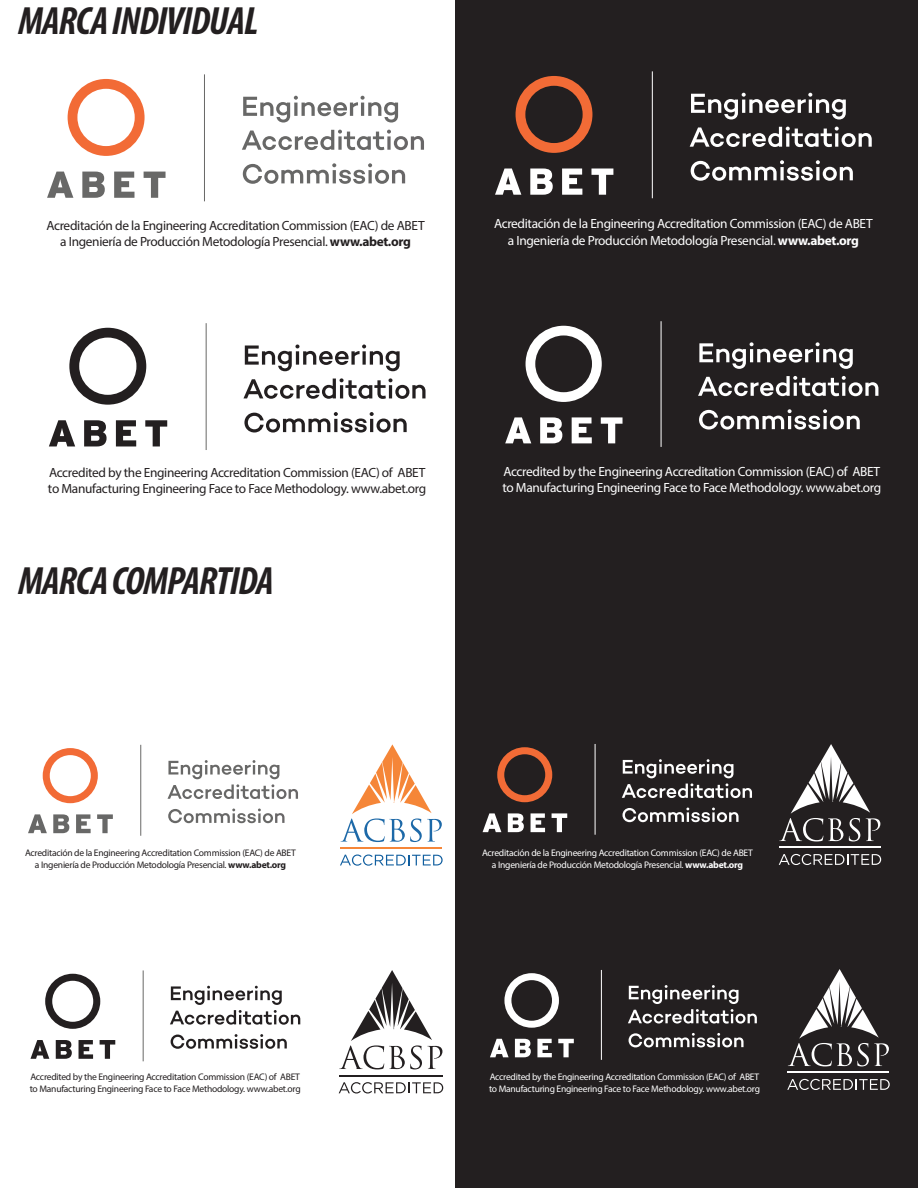
<style>
.page{position:relative;width:918px;height:1188px;background:#fff}
.page>*{position:absolute;margin:0;border:0;box-sizing:border-box;transform-origin:0 0}
.t1{font:italic 700 condensed 39.6px "Myriad Pro";letter-spacing:-.025em;color:#231f20}
.t2{font:13.35px/16.6px "Myriad Pro";letter-spacing:-.025em;color:#231f20;text-align:center}
.t3{font:13.35px/16.6px "Myriad Pro";letter-spacing:-.025em;color:#fff;text-align:center}
.t4{font:9.6px/12px "Myriad Pro";letter-spacing:-.025em;color:#231f20;text-align:center}
.t5{font:9.6px/12px "Myriad Pro";letter-spacing:-.025em;color:#fff;text-align:center}
.s1{font-weight:700}
</style>
<div class="page">
<div style="left:456px;top:0;width:462px;height:1188px;background:#231f20"></div>
<hr style="left:661px;top:321px;width:1px;height:126px;background:#fff">
<svg style="left:505px;top:417px;width:26px;height:26px"></svg>
<svg style="left:540px;top:417px;width:22px;height:26px"></svg>
<svg style="left:572px;top:417px;width:20px;height:26px"></svg>
<svg style="left:601px;top:417px;width:22px;height:26px"></svg>
<svg style="left:526px;top:326px;width:76px;height:76px"></svg>
<svg style="left:698px;top:376px;width:180px;height:20px"></svg>
<svg style="left:699px;top:409px;width:161px;height:21px"></svg>
<svg style="left:699px;top:342px;width:154px;height:27px"></svg>
<hr style="left:204px;top:74px;width:1px;height:127px;background:#686867">
<svg style="left:47px;top:172px;width:26px;height:26px"></svg>
<svg style="left:82px;top:172px;width:23px;height:26px"></svg>
<svg style="left:114px;top:172px;width:20px;height:26px"></svg>
<svg style="left:144px;top:172px;width:22px;height:26px"></svg>
<svg style="left:68px;top:79px;width:77px;height:77px"></svg>
<svg style="left:242px;top:130px;width:182px;height:20px"></svg>
<svg style="left:243px;top:163px;width:162px;height:21px"></svg>
<svg style="left:243px;top:96px;width:155px;height:27px"></svg>
<hr style="left:652px;top:71px;width:1px;height:127px;background:#fff">
<svg style="left:495px;top:169px;width:26px;height:26px"></svg>
<svg style="left:530px;top:169px;width:23px;height:26px"></svg>
<svg style="left:562px;top:169px;width:20px;height:26px"></svg>
<svg style="left:591px;top:169px;width:22px;height:26px"></svg>
<svg style="left:516px;top:76px;width:76px;height:77px"></svg>
<svg style="left:690px;top:127px;width:182px;height:20px"></svg>
<svg style="left:691px;top:160px;width:162px;height:21px"></svg>
<svg style="left:691px;top:93px;width:155px;height:26px"></svg>
<hr style="left:206px;top:323px;width:1px;height:127px;background:#686867">
<svg style="left:49px;top:420px;width:26px;height:26px"></svg>
<svg style="left:84px;top:420px;width:23px;height:26px"></svg>
<svg style="left:116px;top:420px;width:20px;height:26px"></svg>
<svg style="left:145px;top:420px;width:22px;height:26px"></svg>
<svg style="left:69px;top:328px;width:77px;height:77px"></svg>
<svg style="left:243px;top:378px;width:183px;height:21px"></svg>
<svg style="left:244px;top:412px;width:163px;height:21px"></svg>
<svg style="left:245px;top:345px;width:155px;height:26px"></svg>
<hr style="left:601px;top:970px;width:1px;height:90px;background:#fff">
<svg style="left:490px;top:1039px;width:19px;height:18px"></svg>
<svg style="left:515px;top:1039px;width:16px;height:18px"></svg>
<svg style="left:537px;top:1039px;width:15px;height:18px"></svg>
<svg style="left:558px;top:1039px;width:16px;height:18px"></svg>
<svg style="left:504px;top:973px;width:55px;height:55px"></svg>
<svg style="left:629px;top:1033px;width:115px;height:14px"></svg>
<svg style="left:628px;top:985px;width:129px;height:39px"></svg>
<hr style="left:787px;top:1072px;width:102px;height:1px;background:#fff">
<svg style="left:788px;top:969px;width:101px;height:97px"></svg>
<svg style="left:787px;top:1079px;width:103px;height:11px"></svg>
<hr style="left:141px;top:745px;width:1px;height:91px;background:#686867">
<svg style="left:28px;top:814px;width:19px;height:19px"></svg>
<svg style="left:53px;top:814px;width:16px;height:19px"></svg>
<svg style="left:76px;top:814px;width:15px;height:19px"></svg>
<svg style="left:97px;top:814px;width:16px;height:19px"></svg>
<svg style="left:43px;top:748px;width:55px;height:55px"></svg>
<svg style="left:168px;top:809px;width:117px;height:14px"></svg>
<svg style="left:168px;top:760px;width:130px;height:39px"></svg>
<hr style="left:340px;top:847px;width:102px;height:2px;background:#f58638">
<svg style="left:341px;top:744px;width:101px;height:98px"></svg>
<svg style="left:340px;top:855px;width:103px;height:11px"></svg>
<hr style="left:595px;top:744px;width:1px;height:91px;background:#fff">
<svg style="left:483px;top:813px;width:18px;height:19px"></svg>
<svg style="left:508px;top:813px;width:16px;height:19px"></svg>
<svg style="left:531px;top:813px;width:14px;height:19px"></svg>
<svg style="left:552px;top:813px;width:15px;height:19px"></svg>
<svg style="left:497px;top:747px;width:55px;height:55px"></svg>
<svg style="left:622px;top:808px;width:117px;height:14px"></svg>
<svg style="left:622px;top:759px;width:130px;height:39px"></svg>
<hr style="left:779px;top:847px;width:101px;height:1px;background:#fff">
<svg style="left:779px;top:744px;width:101px;height:97px"></svg>
<svg style="left:779px;top:854px;width:102px;height:11px"></svg>
<hr style="left:143px;top:970px;width:1px;height:91px;background:#686867">
<svg style="left:30px;top:1040px;width:19px;height:19px"></svg>
<svg style="left:56px;top:1040px;width:16px;height:19px"></svg>
<svg style="left:79px;top:1040px;width:14px;height:19px"></svg>
<svg style="left:100px;top:1040px;width:15px;height:19px"></svg>
<svg style="left:45px;top:974px;width:55px;height:55px"></svg>
<svg style="left:171px;top:1034px;width:116px;height:15px"></svg>
<svg style="left:170px;top:986px;width:130px;height:39px"></svg>
<hr style="left:339px;top:1075px;width:103px;height:1px;background:#231f20">
<svg style="left:339px;top:970px;width:103px;height:99px"></svg>
<svg style="left:339px;top:1082px;width:104px;height:12px"></svg>
<h1 class="t1" style="left:18px;top:-4px;width:241px">MARCA INDIVIDUAL</h1>
<p class="t2" style="left:46px;top:217px;width:380px">Acreditación de la Engineering Accreditation Commission (EAC) de ABET a Ingeniería de Producción Metodología Presencial. <span class="s1">www.abet.org</span></p>
<p class="t3" style="left:494px;top:215px;width:380px">Acreditación de la Engineering Accreditation Commission (EAC) de ABET a Ingeniería de Producción Metodología Presencial. <span class="s1">www.abet.org</span></p>
<p class="t2" style="left:48px;top:464px;width:380px;text-align:left">Accredited by the Engineering Accreditation Commission (EAC) of ABET to Manufacturing Engineering Face to Face Methodology. www.abet.org</p>
<h1 class="t1" style="left:18px;top:556px;width:257px">MARCA COMPARTIDA</h1>
<p class="t3" style="left:502px;top:463px;width:380px;text-align:left">Accredited by the Engineering Accreditation Commission (EAC) of ABET to Manufacturing Engineering Face to Face Methodology. www.abet.org</p>
<p class="t4" style="left:25px;top:847px;width:272px">Acreditación de la Engineering Accreditation Commission (EAC) de ABET a Ingeniería de Producción Metodología Presencial. <span class="s1">www.abet.org</span></p>
<p class="t4" style="left:30px;top:1071px;width:273px;text-align:left">Accredited by the Engineering Accreditation Commission (EAC) of ABET to Manufacturing Engineering Face to Face Methodology. www.abet.org</p>
<p class="t5" style="left:482px;top:847px;width:272px">Acreditación de la Engineering Accreditation Commission (EAC) de ABET a Ingeniería de Producción Metodología Presencial. <span class="s1">www.abet.org</span></p>
<p class="t5" style="left:489px;top:1071px;width:273px;text-align:left">Accredited by the Engineering Accreditation Commission (EAC) of ABET to Manufacturing Engineering Face to Face Methodology. www.abet.org</p>
</div>
